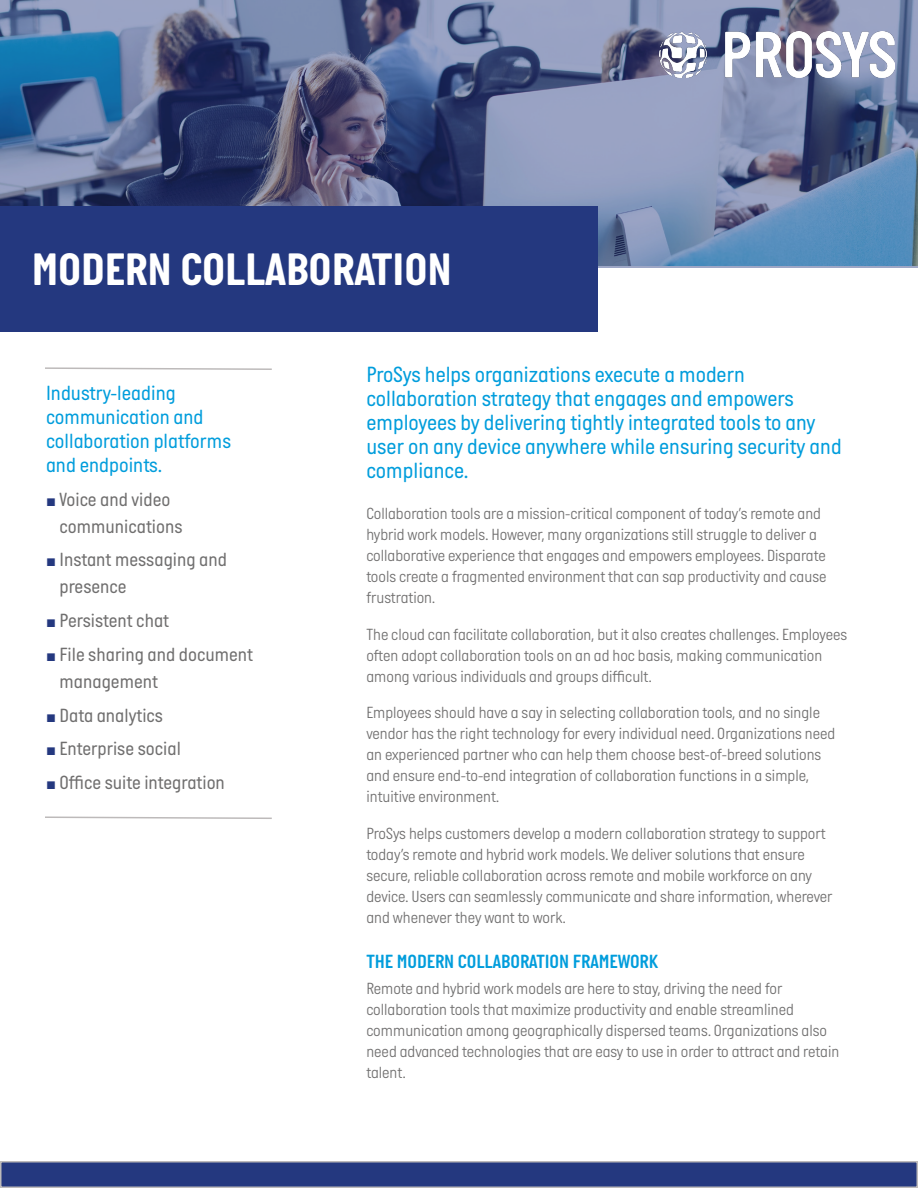
<style>
.page{position:relative;width:918px;height:1188px;background:#fff}
.page>*{position:absolute;margin:0;border:0;box-sizing:border-box;transform-origin:0 0}
.t1{font:700 46.5px "Italian Plate No One";color:#fff}
.Body_Text_Grey{font:22.5px/24px "Italian Plate No One";color:#009ddc}
.Intro_blue_text{font:21px "Italian Plate No One";color:#009ddc}
.t2{font:19.5px/27px "Italian Plate No One";color:#706f6f}
.Body_Text_Grey-2{font:19.5px "Italian Plate No One D Bd";color:#009ddc}
.Body_Text_Grey-3{font:300 16.5px/21px "Italian Plate No One";color:#706f6f}
.s1{font-family:"Arial";font-size:16.5px;color:#24387f}
</style>
<div class="page">
<div style="left:1px;top:1162px;width:916px;height:25px;background:#24387f"></div>
<div style="left:0;top:1161px;width:918px;height:27px;border:2px solid #bdbaba"></div>
<svg style="left:45px;top:367px;width:227px;height:3px"></svg>
<svg style="left:45px;top:816px;width:227px;height:3px"></svg>
<svg style="left:0;top:0;width:918px;height:268px"></svg>
<div style="left:0;top:207px;width:597px;height:125px;background:#24387f"></div>
<img style="left:660px;top:32px;width:235px;height:46px">
<p class="t1" style="left:32px;top:244px;width:422px">MODERN COLLABORATION</p>
<p class="Intro_blue_text" style="left:46px;top:382px;width:131px">Industry-leading</p>
<p class="Intro_blue_text" style="left:46px;top:406px;width:159px">communication and</p>
<p class="Intro_blue_text" style="left:46px;top:430px;width:187px">collaboration platforms</p>
<p class="Intro_blue_text" style="left:46px;top:454px;width:118px">and endpoints.</p>
<p class="t2" style="left:60px;top:486px;width:125px;text-indent:-13px"><span class="s1">■</span> Voice and video communications</p>
<p class="t2" style="left:60px;top:546px;width:169px;text-indent:-13px"><span class="s1">■</span> Instant messaging and presence</p>
<p class="t2" style="left:46px;top:607px;width:125px"><span class="s1">■</span> Persistent chat</p>
<p class="t2" style="left:60px;top:641px;width:195px;text-indent:-13px"><span class="s1">■</span> File sharing and document management</p>
<p class="t2" style="left:46px;top:702px;width:118px"><span class="s1">■</span> Data analytics</p>
<p class="t2" style="left:46px;top:735px;width:136px"><span class="s1">■</span> Enterprise social</p>
<p class="t2" style="left:46px;top:769px;width:180px"><span class="s1">■</span> Office suite integration</p>
<p class="Body_Text_Grey" style="left:366px;top:363px;width:477px">ProSys helps organizations execute a modern collaboration strategy that engages and empowers employees by delivering tightly integrated tools to any user on any device anywhere while ensuring security and compliance.</p>
<p class="Body_Text_Grey-3" style="left:366px;top:504px;width:462px">Collaboration tools are a mission-critical component of today’s remote and hybrid work models. However, many organizations still struggle to deliver a collaborative experience that engages and empowers employees. Disparate tools create a fragmented environment that can sap productivity and cause frustration.</p>
<p class="Body_Text_Grey-3" style="left:366px;top:624px;width:482px">The cloud can facilitate collaboration, but it also creates challenges. Employees often adopt collaboration tools on an ad hoc basis, making communication among various individuals and groups difficult.</p>
<p class="Body_Text_Grey-3" style="left:366px;top:703px;width:471px">Employees should have a say in selecting collaboration tools, and no single vendor has the right technology for every individual need. Organizations need an experienced partner who can help them choose best-of-breed solutions and ensure end-to-end integration of collaboration functions in a simple, intuitive environment.</p>
<p class="Body_Text_Grey-3" style="left:366px;top:824px;width:468px">ProSys helps customers develop a modern collaboration strategy to support today’s remote and hybrid work models. We deliver solutions that ensure secure, reliable collaboration across remote and mobile workforce on any device. Users can seamlessly communicate and share information, wherever and whenever they want to work.</p>
<p class="Body_Text_Grey-2" style="left:366px;top:951px;width:293px">THE MODERN COLLABORATION FRAMEWORK</p>
<p class="Body_Text_Grey-3" style="left:366px;top:979px;width:474px">Remote and hybrid work models are here to stay, driving the need for collaboration tools that maximize productivity and enable streamlined communication among geographically dispersed teams. Organizations also need advanced technologies that are easy to use in order to attract and retain talent.</p>
</div>
